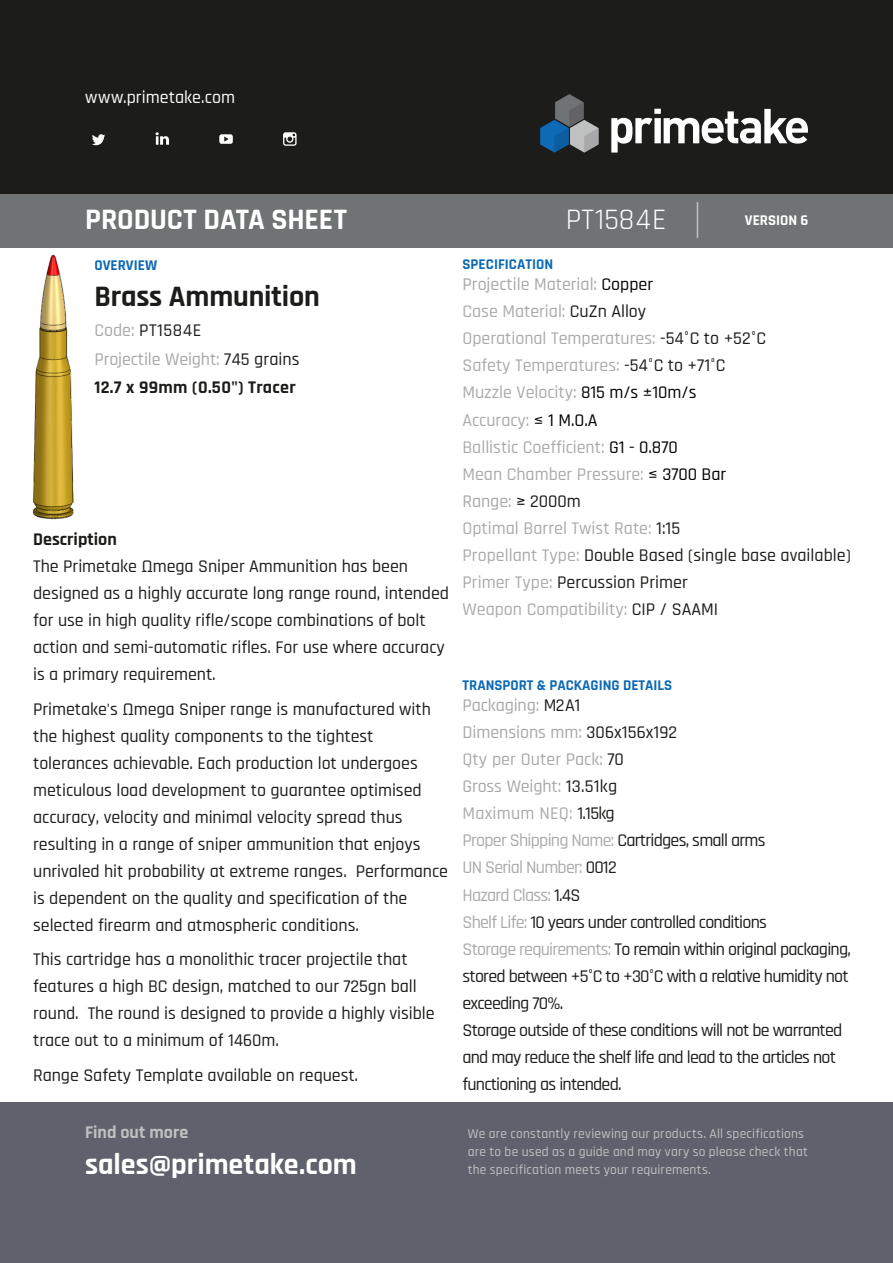
<style>
.page{position:relative;width:893px;height:1263px;background:#fff}
.page>*{position:absolute;margin:0;border:0;box-sizing:border-box;transform-origin:0 0}
.t1{font:700 30px "Rajdhani";letter-spacing:-.005em;color:#fff}
.t2{font:700 30px "Rajdhani";letter-spacing:-.005em;color:#1c1c1a}
.t3{font:30px "Rajdhani";letter-spacing:.015em;color:#fff}
.t4{font:500 18px/27px "Rajdhani";letter-spacing:-.005em;color:#1c1c1a}
.t5{font:500 18px/27px "Rajdhani";letter-spacing:-.04em;color:#1c1c1a}
.t6{font:500 18px/27px "Rajdhani";color:#aaa}
.t7{font:500 18px/28.8px "Rajdhani";color:#a8a8ab}
.t8{font:500 18px "Rajdhani";letter-spacing:.005em;color:#fff}
.t9{font:700 18px "Rajdhani";color:#bfc1c1}
.t10{font:700 15px "Rajdhani";color:#0e6ab5}
.t11{font:700 15px "Rajdhani";color:#fff}
.t12{font:500 13.5px "Rajdhani";letter-spacing:.015em;color:#bfc1c1}
.s1{color:#1c1c1a}
.s2{font-weight:700;color:#1c1c1a}
.s3{color:#a8a8ab}
.s4{color:#000}
.s5{font-weight:700}
.s6{color:#aaa}
</style>
<div class="page">
<div style="left:0;top:193px;width:893px;height:54px;background:#707373"></div>
<hr style="left:697px;top:202px;width:1px;height:36px;background:#bfc1c1">
<div style="left:0;top:0;width:893px;height:193px;background:#1c1c1a"></div>
<svg style="left:92px;top:134px;width:13px;height:11px"></svg>
<svg style="left:219px;top:134px;width:14px;height:10px"></svg>
<svg style="left:283px;top:132px;width:14px;height:14px"></svg>
<svg style="left:156px;top:132px;width:13px;height:13px"></svg>
<svg style="left:540px;top:94px;width:58px;height:59px"></svg>
<svg style="left:611px;top:109px;width:197px;height:44px"></svg>
<div style="left:0;top:1102px;width:893px;height:161px;background:#5f626c"></div>
<img style="left:32px;top:254px;width:42px;height:266px">
<p class="t8" style="left:85px;top:87px;width:151px">www.primetake.com</p>
<p class="t1" style="left:85px;top:201px;width:264px">PRODUCT DATA SHEET</p>
<p class="t3" style="left:566px;top:202px;width:102px">PT1584E</p>
<p class="t11" style="left:745px;top:211px;width:65px">VERSION 6</p>
<p class="t10" style="left:94px;top:256px;width:64px">OVERVIEW</p>
<p class="t2" style="left:94px;top:278px;width:227px">Brass Ammunition</p>
<p class="t7" style="left:94px;top:316px;width:207px">Code: <span class="s1">PT1584E<br></span>Projectile Weight: <span class="s1">745 grains<br></span><span class="s2">12.7 x 99mm (0.50") Tracer</span></p>
<p class="t10" style="left:462px;top:255px;width:92px">SPECIFICATION</p>
<p class="t6" style="left:462px;top:272px;width:390px"><span class="s3">Projectile Material:</span> <span class="s4">Copper<br></span>Case Material: <span class="s1">CuZn Alloy<br></span>Operational Temperatures: <span class="s1">-54°C to +52°C<br></span>Safety Temperatures: <span class="s1">-54°C to +71°C<br></span>Muzzle Velocity: <span class="s4">815 m/s ±10m/s<br></span>Accuracy: <span class="s4">≤ 1 M.O.A<br></span>Ballistic Coefficient: <span class="s4">G1 - 0.870<br></span>Mean Chamber Pressure: <span class="s4">≤ 3700 Bar<br></span><span class="s3">Range:</span> <span class="s4">≥</span> <span class="s1">2000m<br></span>Optimal Barrel Twist Rate: <span class="s1">1:15<br></span>Propellant Type: <span class="s1">Double Based (single base available)<br></span>Primer Type: <span class="s1">Percussion Primer<br></span>Weapon Compatibility: <span class="s1">CIP / SAAMI</span></p>
<p class="t4" style="left:33px;top:526px;width:417px"><span class="s5">Description<br></span>The Primetake Ωmega Sniper Ammunition has been designed as a highly accurate long range round, intended for use in high quality rifle/scope combinations of bolt action and semi-automatic rifles. For use where accuracy is a primary requirement.</p>
<p class="t4" style="left:33px;top:696px;width:416px">Primetake's Ωmega Sniper range is manufactured with the highest quality components to the tightest tolerances achievable. Each production lot undergoes meticulous load development to guarantee optimised accuracy, velocity and minimal velocity spread thus resulting in a range of sniper ammunition that enjoys unrivaled hit probability at extreme ranges. Performance is dependent on the quality and specification of the selected firearm and atmospheric conditions.</p>
<p class="t4" style="left:33px;top:946px;width:403px">This cartridge has a monolithic tracer projectile that features a high BC design, matched to our 725gn ball round. The round is designed to provide a highly visible trace out to a minimum of 1460m.</p>
<p class="t4" style="left:33px;top:1062px;width:326px">Range Safety Template available on request.</p>
<p class="t10" style="left:462px;top:676px;width:211px">TRANSPORT &amp; PACKAGING DETAILS</p>
<p class="t5" style="left:462px;top:693px;width:390px"><span class="s3">Packaging:</span> M2A1<br><span class="s3">Dimensions mm:</span> 306x156x192<br><span class="s6">Qty per Outer</span> <span class="s3">Pack:</span> 70<br><span class="s3">Gross Weight:</span> 13.51kg<br><span class="s6">Maximum NEQ:</span> 1.15kg<br><span class="s6">Proper Shipping Name:</span> Cartridges, small arms<br><span class="s6">UN Serial Number:</span> 0012<br><span class="s6">Hazard Class:</span> 1.4S<br><span class="s6">Shelf Life:</span> 10 years under controlled conditions<br><span class="s6">Storage requirements:</span> To remain within original packaging, stored between +5°C to +30°C with a relative humidity not exceeding 70%.<br>Storage outside of these conditions will not be warranted and may reduce the shelf life and lead to the articles not functioning as intended.</p>
<p class="t9" style="left:85px;top:1121px;width:105px">Find out more</p>
<p class="t12" style="left:468px;top:1126px;width:338px">We are constantly reviewing our products. All specifications</p>
<p class="t12" style="left:468px;top:1144px;width:342px">are to be used as a guide and may vary so please check that</p>
<p class="t1" style="left:85px;top:1146px;width:273px">sales@primetake.com</p>
<p class="t12" style="left:468px;top:1162px;width:245px">the specification meets your requirements.</p>
</div>
